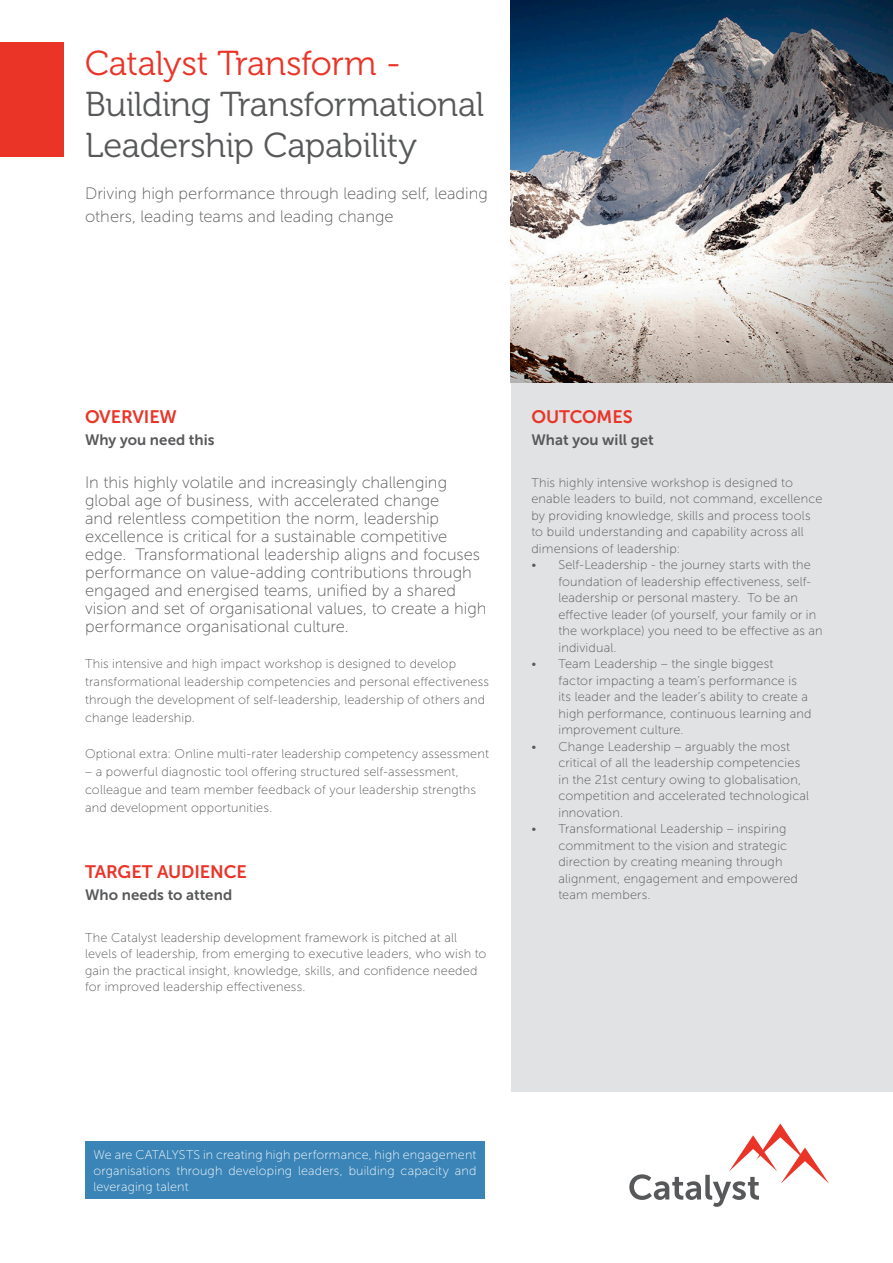
<style>
.page{position:relative;width:893px;height:1263px;background:#fff}
.page>*{position:absolute;margin:0;border:0;box-sizing:border-box;transform-origin:0 0}
.Fact_sheet_heading{font:34.5px/41.4px "Museo 300";letter-spacing:-.01em;color:#57585a}
.Paragraph_heading{font:18px "Museo Sans 700";letter-spacing:-.005em;color:#ea3428}
.Opening_paragraph{font:16.5px/18px "Museo Sans 100";color:#57585a}
.Paragraph_subheading{font:15px "Museo Sans 700";letter-spacing:.005em;color:#57585a}
.Bullets__level_1{font:12.75px/16.5px "Museo Sans 100";letter-spacing:.01em;color:#57585a}
.t1{font:12.6px/16.4px "Museo Sans 100";letter-spacing:.015em;color:#fcfcfc;text-align:justify}
.s1{color:#ea3428}
</style>
<div class="page">
<div style="left:511px;top:43px;width:382px;height:1049px;background:#e1e2e4"></div>
<svg style="left:629px;top:1123px;width:200px;height:84px"></svg>
<img style="left:510px;top:0;width:383px;height:383px">
<div style="left:0;top:43px;width:64px;height:114px;background:#ea3428"></div>
<div style="left:85px;top:1142px;width:400px;height:57px;background:#3a84b7"></div>
<p class="Fact_sheet_heading" style="left:85px;top:43px;width:401px"><span class="s1">Catalyst Transform -<br></span>Building Transformational<br>Leadership Capability</p>
<p class="Opening_paragraph" style="left:85px;top:183px;width:404px;line-height:22.5px">Driving high performance through leading self, leading others, leading teams and leading change</p>
<p class="Paragraph_heading" style="left:85px;top:407px;width:93px">OVERVIEW</p>
<p class="Paragraph_subheading" style="left:85px;top:431px;width:131px">Why you need this</p>
<p class="Opening_paragraph" style="left:85px;top:474px;width:403px">In this highly volatile and increasingly challenging global age of business, with accelerated change<br>and relentless competition the norm, leadership excellence is critical for a sustainable competitive edge. Transformational leadership aligns and focuses performance on value-adding contributions through engaged and energised teams, unified by a shared vision and set of organisational values, to create a high performance organisational culture.</p>
<p class="Bullets__level_1" style="left:85px;top:655px;width:405px;line-height:18px">This intensive and high impact workshop is designed to develop transformational leadership competencies and personal effectiveness through the development of self-leadership, leadership of others and change leadership.</p>
<p class="Bullets__level_1" style="left:85px;top:746px;width:405px">Optional extra: Online multi-rater leadership competency assessment</p>
<p class="Bullets__level_1" style="left:85px;top:763px;width:392px;line-height:18px">– a powerful diagnostic tool offering structured self-assessment, colleague and team member feedback of your leadership strengths and development opportunities.</p>
<p class="Paragraph_heading" style="left:85px;top:862px;width:163px">TARGET AUDIENCE</p>
<p class="Paragraph_subheading" style="left:85px;top:887px;width:149px">Who needs to attend</p>
<p class="Bullets__level_1" style="left:85px;top:929px;width:403px">The Catalyst leadership development framework is pitched at all levels of leadership, from emerging to executive leaders, who wish to gain the practical insight, knowledge, skills, and confidence needed for improved leadership effectiveness.</p>
<p class="Paragraph_heading" style="left:531px;top:407px;width:103px">OUTCOMES</p>
<p class="Paragraph_subheading" style="left:531px;top:431px;width:124px">What you will get</p>
<p class="Bullets__level_1" style="left:531px;top:474px;width:292px">This highly intensive workshop is designed to enable leaders to build, not command, excellence by providing knowledge, skills and process tools to build understanding and capability across all dimensions of leadership:</p>
<p class="Bullets__level_1" style="left:558px;top:557px;width:266px;text-indent:-27px">• Self-Leadership - the journey starts with the foundation of leadership effectiveness, self&shy;leadership or personal mastery. To be an effective leader (of yourself, your family or in the workplace) you need to be effective as an individual.</p>
<p class="Bullets__level_1" style="left:558px;top:656px;width:255px;text-indent:-27px">• Team Leadership – the single biggest<br>factor impacting a team’s performance is its leader and the leader’s ability to create a high performance, continuous learning and improvement culture.</p>
<p class="Bullets__level_1" style="left:558px;top:738px;width:252px;text-indent:-27px">• Change Leadership – arguably the most critical of all the leadership competencies in the 21st century owing to globalisation, competition and accelerated technological innovation.</p>
<p class="Bullets__level_1" style="left:558px;top:821px;width:241px;text-indent:-27px">• Transformational Leadership – inspiring commitment to the vision and strategic direction by creating meaning through alignment, engagement and empowered team members.</p>
<p class="t1" style="left:94px;top:1146px;width:384px">We are CATALYSTS in creating high performance, high engagement organisations through developing leaders, building capacity and leveraging talent</p>
</div>
